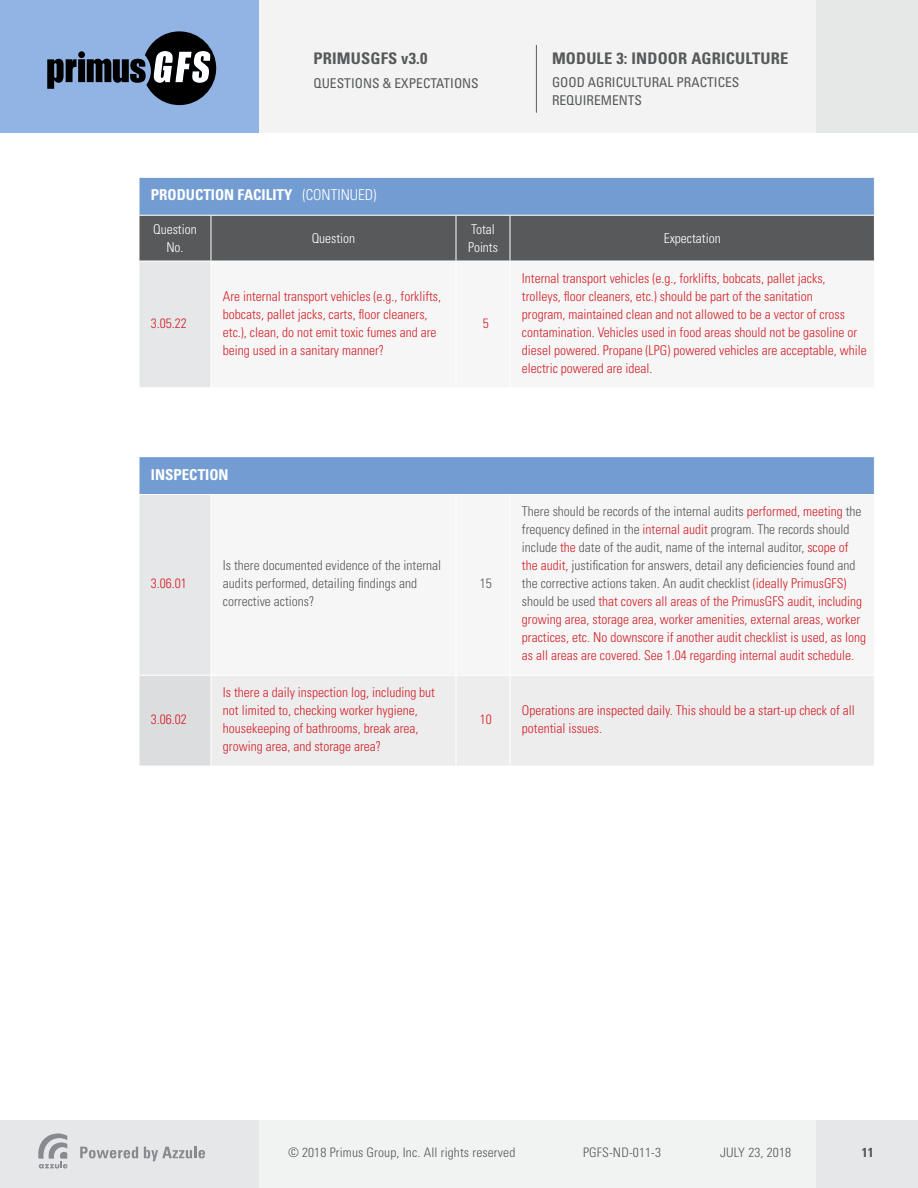
<style>
.page{position:relative;width:918px;height:1188px;background:#fff}
.page>*{position:absolute;margin:0;border:0;box-sizing:border-box;transform-origin:0 0}
.t1{font:700 condensed 16.05px "Univers LT Std";letter-spacing:.01em;color:#58595b}
.t2{font:700 condensed 15px "Univers LT Std";color:#fff}
.t3{font:300 condensed 13.5px/18px "Univers LT Std";color:#d2232a}
.t4{font:300 condensed 13.5px/18px "Univers LT Std";color:#58595b}
.t5{font:condensed 13.5px/18px "Univers LT Std";color:#58595b}
.t6{font:300 condensed 13.5px/18px "Univers LT Std";color:#fff;text-align:center}
.t7{font:300 condensed 13.05px "Univers LT Std";letter-spacing:.01em;color:#58595b}
.t8{font:700 condensed 13.05px "Univers LT Std";color:#58595b}
.s1{font-weight:300}
.s2{color:#58595b}
</style>
<div class="page">
<div style="left:0;top:0;width:918px;height:132px;background:#f2f3f2"></div>
<div style="left:816px;top:0;width:102px;height:132px;background:#e6e7e7"></div>
<div style="left:0;top:0;width:259px;height:133px;background:#91b4e4"></div>
<svg style="left:47px;top:59px;width:30px;height:30px"></svg>
<div style="left:78px;top:59px;width:7px;height:23px;background:#000"></div>
<div style="left:78px;top:51px;width:7px;height:7px;background:#000;border-radius:50%"></div>
<svg style="left:87px;top:31px;width:129px;height:74px"></svg>
<div style="left:0;top:1120px;width:918px;height:68px;background:#f1f2f2"></div>
<div style="left:816px;top:1120px;width:102px;height:68px;background:#e6e7e8"></div>
<div style="left:0;top:1120px;width:259px;height:68px;background:#e6e7e8"></div>
<svg style="left:80px;top:1147px;width:58px;height:11px"></svg>
<svg style="left:144px;top:1147px;width:61px;height:14px"></svg>
<svg style="left:38px;top:1133px;width:30px;height:35px"></svg>
<hr style="left:536px;top:45px;width:1px;height:68px;background:#58595b">
<div style="left:139px;top:457px;width:735px;height:38px;background:#739dd2"></div>
<div style="left:139px;top:495px;width:72px;height:180px;background:#e6e7e8"></div>
<div style="left:139px;top:675px;width:72px;height:91px;background:#dcddde"></div>
<div style="left:212px;top:676px;width:662px;height:90px;background:#ededee"></div>
<hr style="left:139px;top:457px;width:1px;height:37px;background:#fff">
<hr style="left:139px;top:494px;width:72px;height:1px;background:#fff">
<hr style="left:139px;top:495px;width:1px;height:180px;background:#fff">
<hr style="left:211px;top:494px;width:245px;height:1px;background:#fff">
<hr style="left:456px;top:494px;width:54px;height:1px;background:#fff">
<hr style="left:510px;top:494px;width:365px;height:1px;background:#fff">
<hr style="left:139px;top:675px;width:72px;height:1px;background:#fff">
<hr style="left:139px;top:676px;width:1px;height:90px;background:#fff">
<hr style="left:456px;top:676px;width:1px;height:90px;background:#fff">
<hr style="left:510px;top:676px;width:1px;height:90px;background:#fff">
<div style="left:139px;top:177px;width:735px;height:38px;background:#739dd2"></div>
<div style="left:140px;top:216px;width:734px;height:45px;background:#58595b"></div>
<div style="left:139px;top:261px;width:72px;height:127px;background:#e6e7e8"></div>
<hr style="left:139px;top:177px;width:72px;height:1px;background:#fff">
<hr style="left:139px;top:178px;width:1px;height:37px;background:#fff">
<hr style="left:211px;top:177px;width:245px;height:1px;background:#fff">
<hr style="left:456px;top:177px;width:54px;height:1px;background:#fff">
<hr style="left:510px;top:177px;width:365px;height:1px;background:#fff">
<hr style="left:211px;top:216px;width:1px;height:45px;background:#fff">
<hr style="left:456px;top:216px;width:1px;height:45px;background:#fff">
<hr style="left:510px;top:216px;width:1px;height:45px;background:#fff">
<hr style="left:139px;top:261px;width:72px;height:1px;background:#fff">
<hr style="left:139px;top:261px;width:1px;height:126px;background:#fff">
<hr style="left:139px;top:387px;width:72px;height:1px;background:#fff">
<p class="t1" style="left:314px;top:49px;width:115px">PRIMUSGFS v3.0</p>
<p class="t5" style="left:314px;top:74px;width:167px">QUESTIONS &amp; EXPECTATIONS</p>
<p class="t1" style="left:552px;top:49px;width:238px">MODULE 3: INDOOR AGRICULTURE</p>
<p class="t5" style="left:552px;top:73px;width:189px">GOOD AGRICULTURAL PRACTICES<br>REQUIREMENTS</p>
<p class="t2" style="left:151px;top:186px;width:227px">PRODUCTION FACILITY <span class="s1">(CONTINUED)</span></p>
<p class="t6" style="left:153px;top:220px;width:45px">Question<br>No.</p>
<p class="t6" style="left:312px;top:229px;width:45px">Question</p>
<p class="t6" style="left:468px;top:220px;width:31px;text-align:left">Total<br>Points</p>
<p class="t6" style="left:664px;top:229px;width:58px">Expectation</p>
<p class="t3" style="left:151px;top:314px;width:37px">3.05.22</p>
<p class="t3" style="left:223px;top:287px;width:220px">Are internal transport vehicles (e.g., forklifts, bobcats, pallet jacks, carts, floor cleaners, etc.), clean, do not emit toxic fumes and are being used in a sanitary manner?</p>
<p class="t2" style="left:151px;top:465px;width:79px">INSPECTION</p>
<p class="t3" style="left:151px;top:575px;width:37px">3.06.01</p>
<p class="t3" style="left:151px;top:710px;width:37px">3.06.02</p>
<p class="t4" style="left:223px;top:557px;width:220px">Is there documented evidence of the internal audits performed, detailing findings and corrective actions?</p>
<p class="t3" style="left:223px;top:683px;width:214px">Is there a daily inspection log, including but not limited to, checking worker hygiene, housekeeping of bathrooms, break area, growing area, and storage area?</p>
<p class="t3" style="left:483px;top:314px;width:7px">5</p>
<p class="t3" style="left:522px;top:269px;width:346px">Internal transport vehicles (e.g., forklifts, bobcats, pallet jacks, trolleys, floor cleaners, etc.) should be part of the sanitation<br>program, maintained clean and not allowed to be a vector of cross contamination. Vehicles used in food areas should not be gasoline or diesel powered. Propane (LPG) powered vehicles are acceptable, while electric powered are ideal.</p>
<p class="t4" style="left:480px;top:575px;width:13px">15</p>
<p class="t3" style="left:522px;top:503px;width:346px"><span class="s2">There should be records of the internal audits</span> performed, meeting <span class="s2">the frequency defined in the</span> internal audit <span class="s2">program. The records should include</span> the <span class="s2">date of the audit, name of the internal auditor,</span> scope of the audit, <span class="s2">justification for answers, detail any deficiencies found and the corrective actions taken. An audit checklist</span> (ideally PrimusGFS) <span class="s2">should be used</span> that covers all areas of the PrimusGFS audit, including growing area, storage area, worker amenities, external areas, worker practices, etc. No downscore if another audit checklist is used, as long as all areas are covered. See 1.04 regarding internal audit schedule.</p>
<p class="t3" style="left:480px;top:710px;width:13px">10</p>
<p class="t3" style="left:522px;top:701px;width:334px">Operations are inspected daily. This should be a start-up check of all potential issues.</p>
<p class="t7" style="left:288px;top:1145px;width:229px">© 2018 Primus Group, Inc. All rights reserved</p>
<p class="t7" style="left:583px;top:1145px;width:80px">PGFS-ND-011-3</p>
<p class="t7" style="left:720px;top:1145px;width:73px">JULY 23, 2018</p>
<p class="t8" style="left:862px;top:1145px;width:14px">11</p>
</div>
